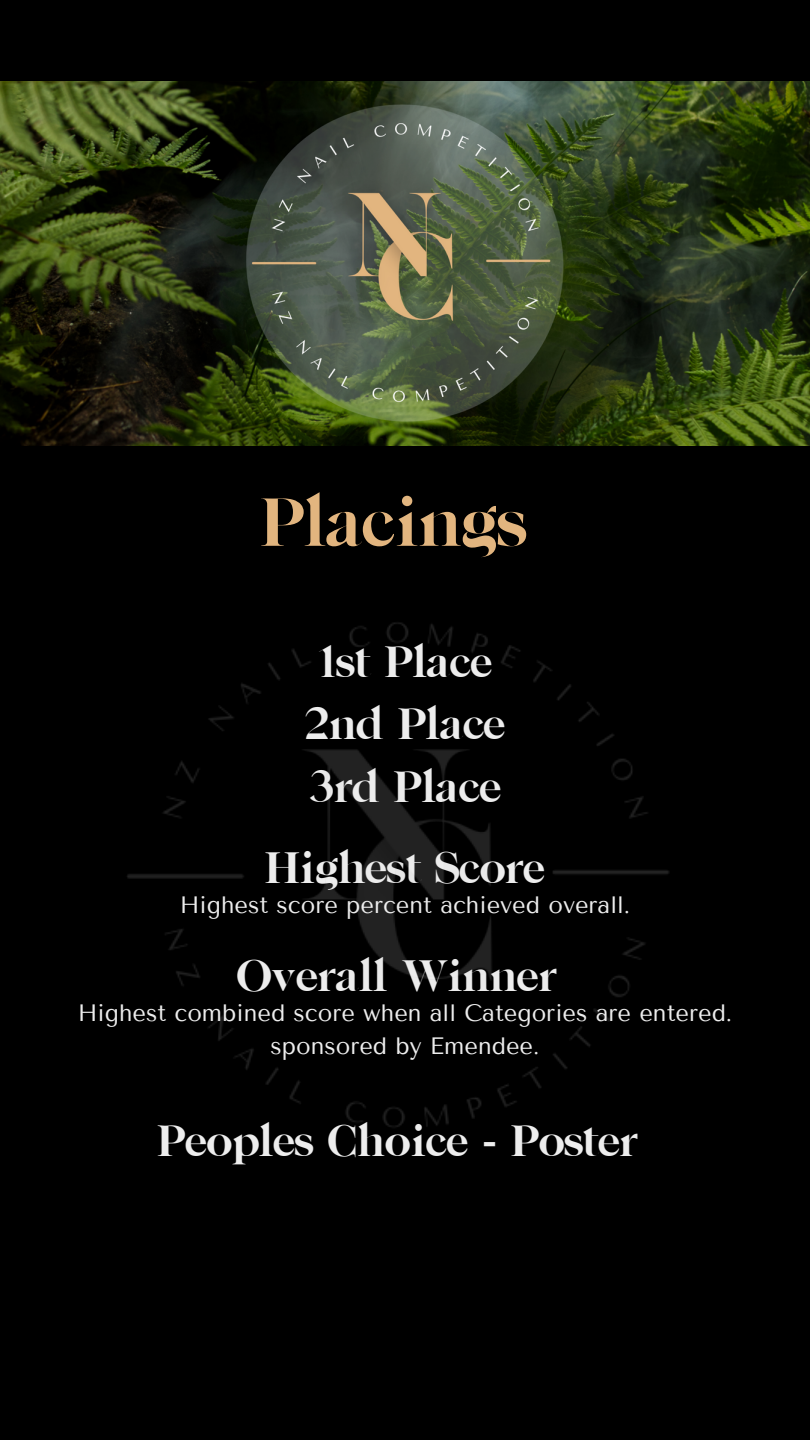
<style>
.page{position:relative;width:810px;height:1440px;background:#000}
.page>*{position:absolute;margin:0;border:0;box-sizing:border-box;transform-origin:0 0}
.t1{font:69.8px "Sophillia";color:#e2b57f}
.t2{font:44.6px/62.2px "Sophillia";color:#ededed}
.t3{font:23.6px/33px "Tenor Sans";color:#ededed;text-align:center}
</style>
<div class="page">
<img style="left:0;top:81px;width:810px;height:365px">
<img style="left:127px;top:622px;width:542px;height:506px">
<h1 class="t1" style="left:260px;top:474px;width:268px">Placings</h1>
<h2 class="t2" style="left:305px;top:631px;width:202px">1st Place<br>2nd Place<br>3rd Place</h2>
<h2 class="t2" style="left:265px;top:836px;width:281px">Highest Score</h2>
<p class="t3" style="left:180px;top:888px;width:452px">Highest score percent achieved overall.</p>
<h2 class="t2" style="left:239px;top:944px;width:319px">Overall Winner</h2>
<p class="t3" style="left:78px;top:997px;width:656px">Highest combined score when all Categories are entered. sponsored by Emendee.</p>
<h2 class="t2" style="left:158px;top:1109px;width:482px">Peoples Choice - Poster</h2>
</div>
